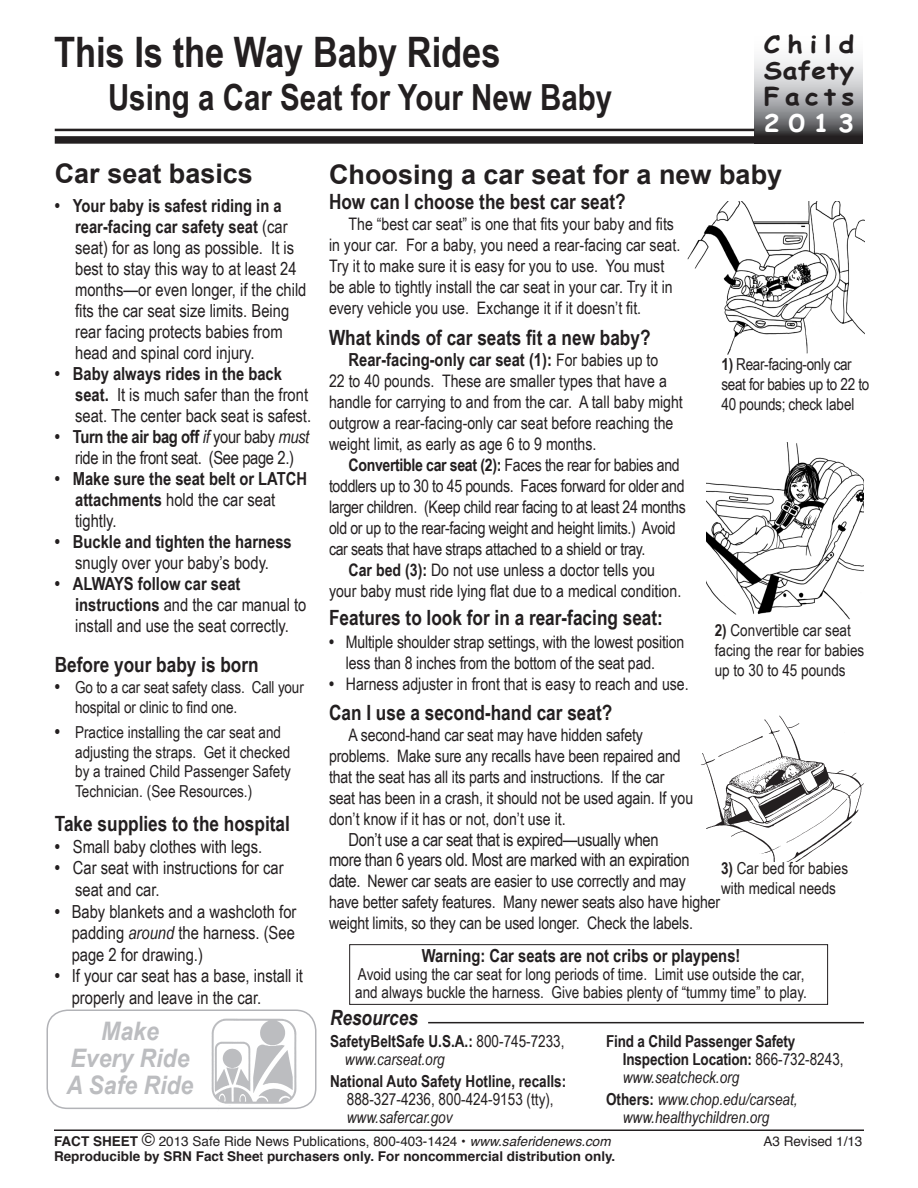
<style>
.page{position:relative;width:918px;height:1188px;background:#fff}
.page>*{position:absolute;margin:0;border:0;box-sizing:border-box;transform-origin:0 0}
.FS_Headline{font:700 42px "Arial Narrow";color:#231f20}
.t1{font:700 36px "Arial Narrow";color:#231f20}
.FS_Subhead_1{font:700 27px "Arial";color:#231f20}
.t2{font:italic 700 25.5px "Arial Narrow";color:#bcbdc0;scale:1.1 1}
.t3{font:700 24px/26.2px "Comic Sans MS";letter-spacing:.195em;color:#231f20;text-align:justify;scale:1.1 1}
.t4{font:700 24px "Comic Sans MS";color:#fff;scale:1.1 1}
.FS_Body_text{font:700 21px "Arial Narrow";color:#231f20}
.FS_Subhead_2{font:700 21px "Arial Narrow";color:#231f20}
.FS_Subhead{font:700 21px "Arial Narrow";color:#231f20}
.FS_Subhead_2-2{font:italic 700 21px "Arial Narrow";color:#231f20}
.FS_Bullets{font:18px/21px "Arial Narrow";color:#231f20}
.FS_Bullets-2{font:700 18px/21px "Arial Narrow";color:#231f20}
.FS_Body_text-2{font:18px/20.2px "Arial Narrow";letter-spacing:-.02em;color:#231f20}
.FS_Bullets-3{font:18px/21px "Arial Narrow";letter-spacing:-.02em;color:#231f20;text-align:center}
.FS_Body_text-3{font:700 18px "Arial Narrow";color:#231f20}
.FS_Subhead_2-3{font:700 18px "Arial Narrow";color:#231f20}
.FS_Body_text-4{font:17.25px/21px "Arial Narrow";letter-spacing:-.01em;color:#231f20}
.FS_Bullets-4{font:17.25px "Arial Narrow";color:#231f20}
.FS_Body_text-5{font:16.5px/19.8px "Arial Narrow";color:#231f20}
.FS_Body_text-6{font:700 16.5px/18px "Arial Narrow";color:#231f20;text-align:center}
.FS_Subhead_2-4{font:16.5px/18px "Arial Narrow";color:#231f20}
.FS_Body_text-7{font:italic 16.5px/18px "Arial Narrow";color:#231f20}
.FS_Body_text-8{font:16.5px/19.8px "Arial Narrow";letter-spacing:-.02em;color:#231f20}
.t5{font:13.5px "Helvetica";color:#231f20}
.t6{font:700 13.5px "Helvetica";color:#231f20}
.s1{font-weight:700}
.s2{font-style:italic}
.s3{font-weight:400}
.s4{font-weight:700;font-size:18px}
.s5{font-weight:400;font-size:17.25px}
.s6{font-size:18px}
.s7{font-weight:700;font-style:normal}
</style>
<div class="page">
<hr style="left:54px;top:1130px;width:810px;height:1px;background:#231f20">
<img style="left:706px;top:442px;width:158px;height:177px">
<img style="left:701px;top:715px;width:163px;height:147px">
<img style="left:687px;top:201px;width:177px;height:154px">
<hr style="left:428px;top:1022px;width:436px;height:1px;background:#231f20">
<svg style="left:755px;top:58px;width:107px;height:86px;background:#9e9ea0"></svg>
<hr style="left:55px;top:129px;width:699px;height:2px;background:#231f20">
<div style="left:55px;top:136px;width:699px;height:8px;background:#231f20"></div>
<div style="left:46px;top:1009px;width:270px;height:100px;border:2px solid #b2b3b7;border-radius:20px"></div>
<img style="left:212px;top:1018px;width:85px;height:92px">
<div style="left:349px;top:944px;width:479px;height:61px;border:1px solid #231f20"></div>
<p class="FS_Headline" style="left:54px;top:21px;width:448px">This Is the Way Baby Rides</p>
<p class="t1" style="left:108px;top:71px;width:506px">Using a Car Seat for Your New Baby</p>
<p class="t3" style="left:764px;top:30px;width:84px">Child Safety Facts</p>
<p class="t4" style="left:764px;top:105px;width:84px">2013</p>
<p class="FS_Subhead_1" style="left:55px;top:156px;width:200px">Car seat basics</p>
<p class="FS_Bullets" style="left:75px;top:194px;width:233px;text-indent:-20px"><span class="s1">• Your baby is safest riding in a rear-facing car safety seat</span> (car seat) for as long as possible. It is best to stay this way to at least 24 months—or even longer, if the child fits the car seat size limits. Being rear facing protects babies from head and spinal cord injury.</p>
<p class="FS_Bullets" style="left:75px;top:362px;width:238px;text-indent:-20px"><span class="s1">• Baby always rides in the back seat.</span> It is much safer than the front seat. The center back seat is safest.</p>
<p class="FS_Bullets-3" style="left:55px;top:425px;width:256px"><span class="s1">• Turn the air bag off</span> <span class="s2">if</span> your baby <span class="s2">must </span>ride in the front seat. (See page 2.)</p>
<p class="FS_Bullets-2" style="left:75px;top:467px;width:233px;text-indent:-20px">• Make sure the seat belt or LATCH attachments <span class="s3">hold the car seat tightly.</span></p>
<p class="FS_Bullets-2" style="left:55px;top:530px;width:239px;text-align:center">• Buckle and tighten the harness <span class="s3">snugly over your baby’s body.</span></p>
<p class="FS_Bullets" style="left:75px;top:572px;width:233px;text-indent:-20px"><span class="s1">• ALWAYS follow car seat instructions</span> and the car manual to install and use the seat correctly.</p>
<p class="FS_Subhead" style="left:55px;top:648px;width:205px">Before your baby is born</p>
<p class="FS_Body_text-5" style="left:75px;top:677px;width:230px;text-indent:-20px"><span class="s4">•</span> Go to a car seat safety class. Call your hospital or clinic to find one.</p>
<p class="FS_Body_text-5" style="left:75px;top:721px;width:217px;text-indent:-20px"><span class="s4">•</span> Practice installing the car seat and adjusting the straps. Get it checked by a trained Child Passenger Safety Technician. (See Resources.)</p>
<p class="FS_Subhead_2" style="left:55px;top:808px;width:237px">Take supplies to the hospital</p>
<p class="FS_Bullets" style="left:55px;top:835px;width:209px"><span class="s1">•</span> Small baby clothes with legs.</p>
<p class="FS_Bullets" style="left:75px;top:857px;width:210px;line-height:21.6px;text-indent:-20px"><span class="s1">•</span> Car seat with instructions for car seat and car.</p>
<p class="FS_Bullets" style="left:72px;top:900px;width:226px;line-height:21.6px;text-align:justify;text-indent:-17px"><span class="s1">•</span> Baby blankets and a washcloth for padding <span class="s2">around</span> the harness. (See page 2 for drawing.)</p>
<p class="FS_Bullets" style="left:72px;top:965px;width:233px;line-height:21.6px;text-indent:-17px"><span class="s1">•</span> If your car seat has a base, install it properly and leave in the car.</p>
<p class="t2" style="left:101px;top:1012px;width:54px">Make</p>
<p class="t2" style="left:71px;top:1039px;width:110px">Every Ride</p>
<p class="t2" style="left:67px;top:1066px;width:117px">A Safe Ride</p>
<p class="FS_Subhead_1" style="left:329px;top:156px;width:455px">Choosing a car seat for a new baby</p>
<p class="FS_Body_text" style="left:329px;top:185px;width:298px">How can I choose the best car seat?</p>
<p class="FS_Body_text-4" style="left:329px;top:213px;width:353px;text-indent:20px">The “best car seat” is one that fits your baby and fits in your car. For a baby, you need a rear-facing car seat.<br>Try it to make sure it is easy for you to use. You must be able to tightly install the car seat in your car. Try it in every vehicle you use. Exchange it if it doesn’t fit.</p>
<p class="FS_Body_text" style="left:329px;top:322px;width:323px">What kinds of car seats fit a new baby?</p>
<p class="FS_Body_text-3" style="left:349px;top:346px;width:311px">Rear-facing-only car seat (1): <span class="s5">For babies up to</span></p>
<p class="FS_Body_text-4" style="left:329px;top:370px;width:355px">22 to 40 pounds. These are smaller types that have a handle for carrying to and from the car. A tall baby might outgrow a rear-facing-only car seat before reaching the weight limit, as early as age 6 to 9 months.</p>
<p class="FS_Body_text-4" style="left:329px;top:454px;width:358px;text-indent:20px"><span class="s1">Convertible car seat (2):</span> Faces the rear for babies and toddlers up to 30 to 45 pounds. Faces forward for older and larger children. (Keep child rear facing to at least 24 months old or up to the rear-facing weight and height limits.) Avoid car seats that have straps attached to a shield or tray.</p>
<p class="FS_Body_text-4" style="left:329px;top:559px;width:354px;text-align:center"><span class="s1">Car bed (3):</span> Do not use unless a doctor tells you<br>your baby must ride lying flat due to a medical condition.</p>
<p class="FS_Body_text" style="left:329px;top:601px;width:335px">Features to look for in a rear-facing seat:</p>
<p class="FS_Body_text-4" style="left:346px;top:631px;width:340px;text-indent:-17px"><span class="s1">•</span> Multiple shoulder strap settings, with the lowest position less than 8 inches from the bottom of the seat pad.</p>
<p class="FS_Bullets-4" style="left:329px;top:672px;width:361px"><span class="s1">•</span> Harness adjuster in front that is easy to reach and use.</p>
<p class="FS_Body_text" style="left:329px;top:697px;width:285px">Can I use a second-hand car seat?</p>
<p class="FS_Body_text-4" style="left:329px;top:724px;width:366px;text-indent:20px">A second-hand car seat may have hidden safety problems. Make sure any recalls have been repaired and that the seat has all its parts and instructions. If the car seat has been in a crash, it should not be used again. If you don’t know if it has or not, don’t use it.</p>
<p class="FS_Body_text-2" style="left:329px;top:829px;width:362px;text-indent:20px">Don’t use a car seat that is expired—usually when more than 6 years old. Most are marked with an expiration</p>
<p class="FS_Body_text-4" style="left:329px;top:870px;width:393px"><span class="s6">date.</span> Newer car seats are easier to use correctly and may have better safety features. Many newer seats also have higher weight limits, so they can be used longer. Check the labels.</p>
<p class="FS_Body_text-8" style="left:722px;top:354px;width:149px"><span class="s1">1)</span> Rear-facing-only car seat for babies up to 22 to<br>40 pounds; check label</p>
<p class="FS_Body_text-5" style="left:715px;top:620px;width:151px"><span class="s1">2)</span> Convertible car seat facing the rear for babies up to 30 to 45 pounds</p>
<p class="FS_Body_text-5" style="left:721px;top:857px;width:129px"><span class="s1">3)</span> Car bed for babies with medical needs</p>
<p class="FS_Subhead_2-3" style="left:422px;top:942px;width:320px">Warning: Car seats are not cribs or playpens!</p>
<p class="FS_Subhead_2-4" style="left:355px;top:965px;width:453px">Avoid using the car seat for long periods of time. Limit use outside the car, and always buckle the harness. Give babies plenty of “tummy time” to play.</p>
<p class="FS_Subhead_2-2" style="left:330px;top:1002px;width:90px">Resources</p>
<p class="FS_Body_text-6" style="left:330px;top:1032px;width:236px">SafetyBeltSafe U.S.A.: <span class="s3">800-745-7233,</span></p>
<p class="FS_Body_text-7" style="left:345px;top:1050px;width:101px">www.carseat.org</p>
<p class="FS_Body_text-6" style="left:330px;top:1071px;width:238px">National Auto Safety Hotline, recalls:<br><span class="s3">888-327-4236, 800-424-9153 (tty),</span></p>
<p class="FS_Body_text-7" style="left:347px;top:1108px;width:107px">www.safercar.gov</p>
<p class="FS_Body_text-6" style="left:623px;top:1032px;width:222px;text-align:left;text-indent:-17px">Find a Child Passenger Safety<br>Inspection Location: <span class="s3">866-732-8243,</span></p>
<p class="FS_Body_text-7" style="left:623px;top:1068px;width:118px">www.seatcheck.org</p>
<p class="FS_Body_text-7" style="left:623px;top:1089px;width:176px;text-indent:-17px"><span class="s7">Others:</span> www.chop.edu/carseat, www.healthychildren.org</p>
<p class="t5" style="left:54px;top:1131px;width:558px"><span class="s1">FACT SHEET</span> <span class="s6">©</span> 2013 Safe Ride News Publications, 800-403-1424 • <span class="s2">www.saferidenews.com</span></p>
<p class="t5" style="left:763px;top:1131px;width:101px">A3 Revised 1/13</p>
<p class="t6" style="left:54px;top:1145px;width:563px">Reproducible by SRN Fact Shee<span class="s3">t</span> purchasers only. For noncommercial distribution only.</p>
</div>
